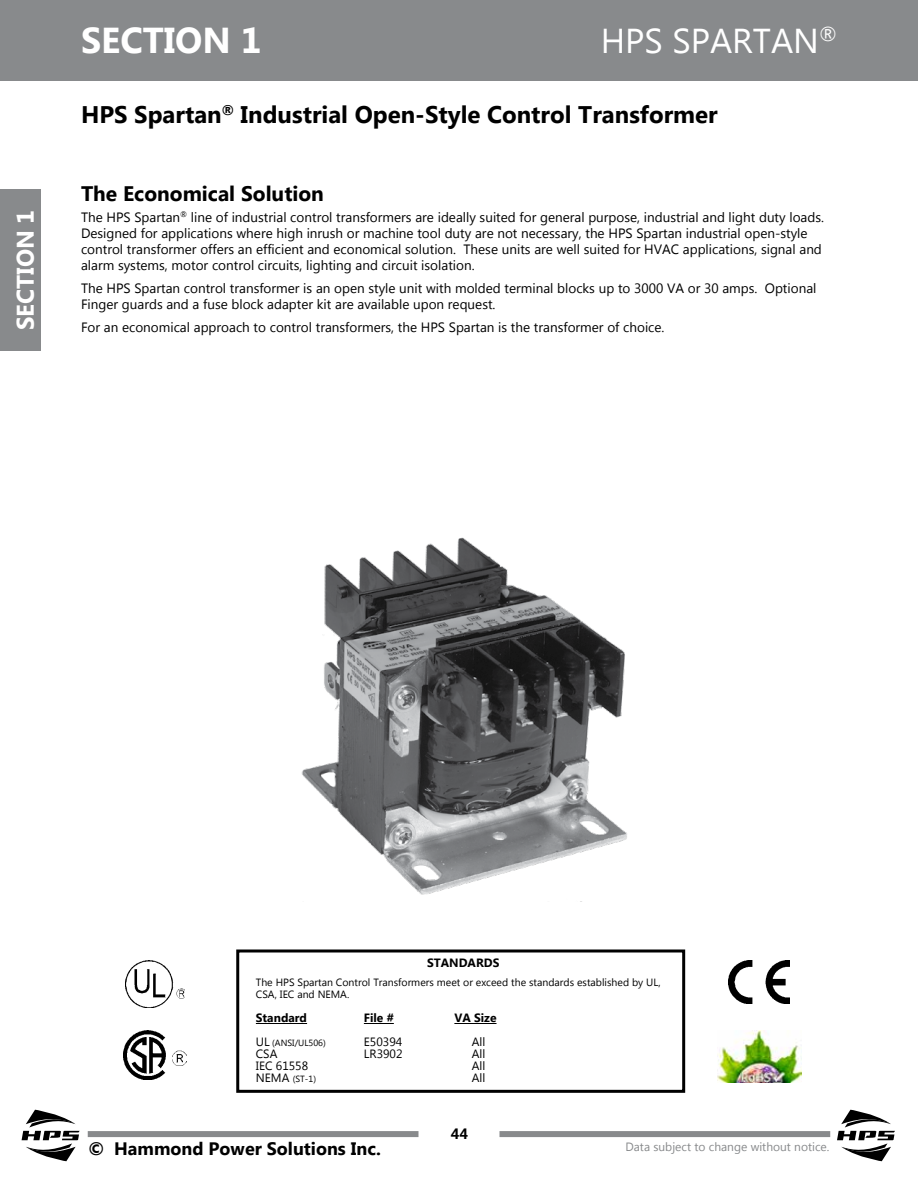
<style>
.page{position:relative;width:918px;height:1188px;background:#fff}
.page>*{position:absolute;margin:0;border:0;box-sizing:border-box;transform-origin:0 0}
.t1{font:700 36px "Microsoft New Tai Lue";color:#fff}
.t2{font:34.5px "Microsoft New Tai Lue";color:#fff}
.t3{font:700 24px "Microsoft New Tai Lue";color:#000}
.t4{font:700 24px "Microsoft New Tai Lue";color:#fff}
.t5{font:700 21px "Microsoft New Tai Lue";color:#000}
.t6{font:700 18px "Microsoft New Tai Lue";color:#000}
.t7{font:700 15px "Microsoft New Tai Lue";color:#000}
.t8{font:13.5px/16.2px "Microsoft New Tai Lue";color:#000}
.t9{font:12px "Microsoft New Tai Lue";color:#000}
.t10{font:12px "Microsoft New Tai Lue";color:#888a8c}
.t11{font:700 12px "Microsoft New Tai Lue";color:#000}
.t12{font:10.5px/12px "Microsoft New Tai Lue";color:#000}
.t13{font:9px "Microsoft New Tai Lue";color:#000}
.s1{font-size:12px}
</style>
<div class="page">
<div style="left:0;top:0;width:918px;height:81px;background:#888a8c"></div>
<div style="left:0;top:189px;width:40px;height:162px;background:#888a8c"></div>
<svg style="left:22px;top:1110px;width:58px;height:51px"></svg>
<svg style="left:837px;top:1110px;width:58px;height:51px"></svg>
<img style="left:729px;top:960px;width:61px;height:44px">
<img style="left:717px;top:1031px;width:84px;height:52px">
<img style="left:124px;top:1031px;width:63px;height:48px">
<img style="left:126px;top:960px;width:58px;height:47px">
<div style="left:88px;top:1131px;width:330px;height:6px;background:#888a8c"></div>
<div style="left:500px;top:1131px;width:330px;height:6px;background:#888a8c"></div>
<div style="left:236px;top:950px;width:449px;height:143px;border:3px solid #000"></div>
<hr style="left:256px;top:1023px;width:51px;height:1px;background:#000">
<hr style="left:364px;top:1023px;width:30px;height:1px;background:#000">
<hr style="left:454px;top:1023px;width:43px;height:1px;background:#000">
<img style="left:301px;top:537px;width:326px;height:365px">
<h3 class="t4" style="left:12px;top:330px;width:122px;rotate:-90deg">SECTION 1</h3>
<h1 class="t1" style="left:81px;top:20px;width:182px">SECTION 1</h1>
<h2 class="t2" style="left:601px;top:21px;width:238px">HPS SPARTAN<sup>®</sup></h2>
<h3 class="t3" style="left:81px;top:101px;width:638px">HPS Spartan<sup>®</sup> Industrial Open-Style Control Transformer</h3>
<h3 class="t5" style="left:81px;top:181px;width:245px">The Economical Solution</h3>
<p class="t8" style="left:81px;top:210px;width:745px">The HPS Spartan<sup>®</sup> line of industrial control transformers are ideally suited for general purpose, industrial and light duty loads.<br>Designed for applications where high inrush or machine tool duty are not necessary, the HPS Spartan industrial open-style control transformer offers an efficient and economical solution. These units are well suited for HVAC applications, signal and alarm systems, motor control circuits, lighting and circuit isolation.</p>
<p class="t8" style="left:81px;top:281px;width:737px">The HPS Spartan control transformer is an open style unit with molded terminal blocks up to 3000 VA or 30 amps. Optional<br>Finger guards and a fuse block adapter kit are available upon request.</p>
<p class="t8" style="left:81px;top:321px;width:585px">For an economical approach to control transformers, the HPS Spartan is the transformer of choice.</p>
<p class="t11" style="left:427px;top:956px;width:74px">STANDARDS</p>
<p class="t12" style="left:256px;top:978px;width:406px">The HPS Spartan Control Transformers meet or exceed the standards established by UL,<br>CSA, IEC and NEMA.</p>
<p class="t11" style="left:256px;top:1011px;width:53px">Standard</p>
<p class="t11" style="left:364px;top:1011px;width:31px">File #</p>
<p class="t11" style="left:454px;top:1011px;width:44px">VA Size</p>
<p class="t13" style="left:256px;top:1038px;width:71px"><span class="s1">UL</span> (ANSI/UL506)</p>
<p class="t9" style="left:364px;top:1035px;width:40px">E50394</p>
<p class="t9" style="left:472px;top:1035px;width:15px">All</p>
<p class="t9" style="left:256px;top:1047px;width:23px">CSA</p>
<p class="t9" style="left:364px;top:1047px;width:40px">LR3902</p>
<p class="t9" style="left:472px;top:1047px;width:15px">All</p>
<p class="t9" style="left:256px;top:1059px;width:54px">IEC 61558</p>
<p class="t9" style="left:472px;top:1059px;width:15px">All</p>
<p class="t13" style="left:256px;top:1074px;width:62px"><span class="s1">NEMA</span> (ST-1)</p>
<p class="t9" style="left:472px;top:1071px;width:15px">All</p>
<p class="t7" style="left:451px;top:1125px;width:19px">44</p>
<h3 class="t6" style="left:88px;top:1138px;width:294px">© Hammond Power Solutions Inc.</h3>
<p class="t10" style="left:625px;top:1140px;width:206px">Data subject to change without notice.</p>
</div>
